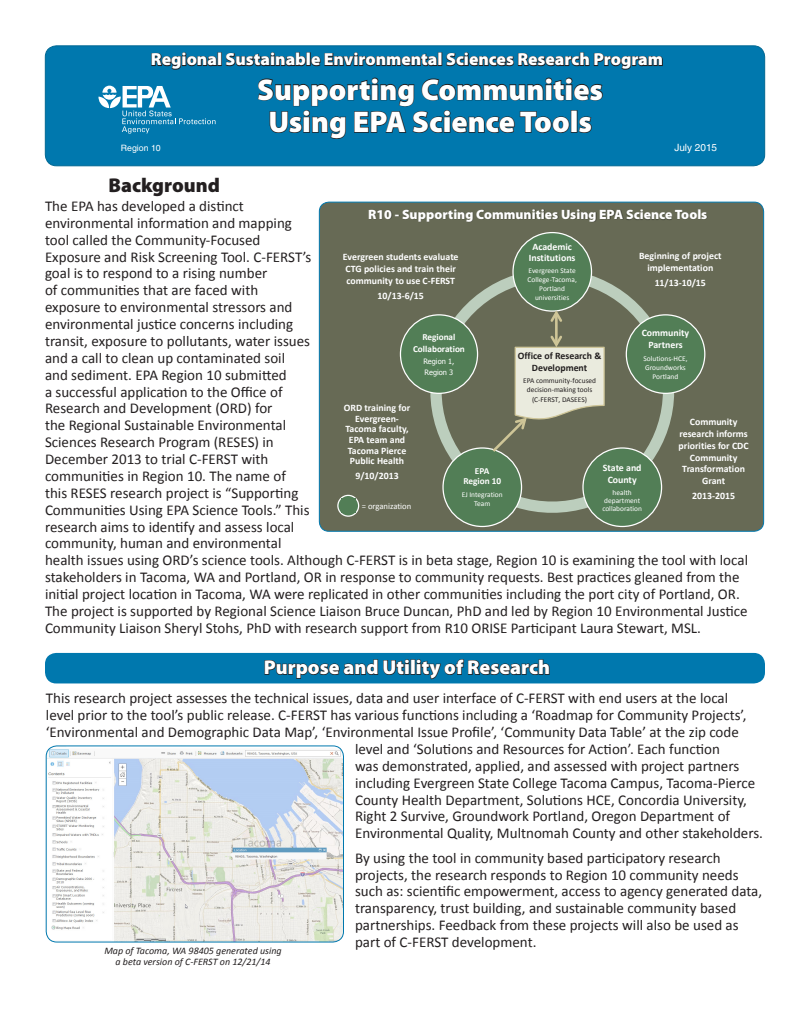
<style>
.page{position:relative;width:810px;height:1035px;background:#fff}
.page>*{position:absolute;margin:0;border:0;box-sizing:border-box;transform-origin:0 0}
.t1{font:900 30px/32.5px "Myriad Pro";color:#fff;text-align:center}
.Heading_1_Oval{font:900 20px "Myriad Pro";color:#fff}
.Heading_1{font:900 20px "Myriad Pro";color:#231f20}
.t2{font:900 17.5px "Myriad Pro";color:#fff}
.Body_Text{font:15px/16.9px "Calibri";color:#231f20}
.t3{font:900 13.5px "Myriad Pro";color:#fff}
.t4{font:italic 10px/11px "Calibri";color:#231f20;text-align:center}
.t5{font:10px "Helvetica";color:#fff}
.t6{font:700 9.88px/11.9px "Calibri";color:#fff;text-align:center}
.t7{font:700 9.88px/12.1px "Calibri";color:#231f20;text-align:center}
.t8{font:700 9.25px/10.1px "Calibri";color:#fff;text-align:center}
.t9{font:8.75px "Helvetica";color:#fff}
.t10{font:8.62px "Calibri";color:#fff}
.t11{font:7.38px/9px "Calibri";color:#fff;text-align:center}
.t12{font:7.38px/9.1px "Calibri";color:#231f20;text-align:center}
.t13{font:7.38px/11.1px "Tahoma";letter-spacing:-.005em;color:#fff}
</style>
<div class="page">
<div style="left:45px;top:46px;width:720px;height:120px;background:#0078ae;border-radius:11px"></div>
<div style="left:45px;top:46px;width:720px;height:120px;border:1px solid #006893;border-radius:11px"></div>
<svg style="left:99px;top:86px;width:117px;height:48px"></svg>
<svg style="left:151px;top:52px;width:66px;height:18px"></svg>
<div style="left:217px;top:52px;width:5px;height:14px;border:1px solid #231f20"></div>
<div style="left:319px;top:202px;width:445px;height:328px;background:#676a55"></div>
<img style="left:359px;top:204px;width:9px;height:28px">
<img style="left:368px;top:204px;width:25px;height:28px">
<img style="left:393px;top:204px;width:224px;height:28px">
<img style="left:617px;top:204px;width:49px;height:28px">
<img style="left:666px;top:204px;width:51px;height:28px">
<div style="left:513px;top:233px;width:79px;height:78px;background:#527e56;border-radius:50%"></div>
<div style="left:626px;top:315px;width:79px;height:78px;background:#527e56;border-radius:50%"></div>
<div style="left:400px;top:315px;width:78px;height:78px;background:#527e56;border-radius:50%"></div>
<svg style="left:338px;top:495px;width:21px;height:21px"></svg>
<div style="left:337px;top:495px;width:22px;height:22px;border:1px solid #fff;border-radius:50%"></div>
<div style="left:341px;top:498px;width:15px;height:15px;background:#527e56"></div>
<svg style="left:420px;top:269px;width:265px;height:252px"></svg>
<div style="left:319px;top:202px;width:445px;height:330px;border:1px solid #0078ae;border-radius:10px"></div>
<div style="left:45px;top:653px;width:720px;height:30px;background:#0078ae;border-radius:11px"></div>
<svg style="left:264px;top:652px;width:146px;height:32px"></svg>
<div style="left:411px;top:659px;width:4px;height:16px;border:1px solid #231f20"></div>
<svg style="left:416px;top:659px;width:134px;height:21px"></svg>
<img style="left:46px;top:746px;width:298px;height:196px">
<div style="left:46px;top:746px;width:298px;height:196px;border:1px solid #0078ae;border-radius:11px"></div>
<svg style="left:225px;top:45px;width:438px;height:94px"></svg>
<p class="t2" style="left:151px;top:50px;width:514px">Regional Sustainable Environmental Sciences Research Program</p>
<p class="t1" style="left:257px;top:74px;width:347px">Supporting Communities<br>Using EPA Science Tools</p>
<p class="t9" style="left:121px;top:143px;width:41px">Region 10</p>
<p class="t5" style="left:675px;top:142px;width:44px">July 2015</p>
<h1 class="Heading_1" style="left:109px;top:173px;width:113px">Background</h1>
<p class="Body_Text" style="left:45px;top:198px;width:705px">The EPA has developed a distinct<br>environmental information and mapping<br>tool called the Community-Focused<br>Exposure and Risk Screening Tool. C-FERST’s<br>goal is to respond to a rising number<br>of communities that are faced with<br>exposure to environmental stressors and<br>environmental justice concerns including<br>transit, exposure to pollutants, water issues<br>and a call to clean up contaminated soil<br>and sediment. EPA Region 10 submitted<br>a successful application to the Office of<br>Research and Development (ORD) for<br>the Regional Sustainable Environmental<br>Sciences Research Program (RESES) in<br>December 2013 to trial C-FERST with<br>communities in Region 10. The name of<br>this RESES research project is “Supporting<br>Communities Using EPA Science Tools.” This<br>research aims to identify and assess local<br>community, human and environmental<br>health issues using ORD’s science tools. Although C-FERST is in beta stage, Region 10 is examining the tool with local stakeholders in Tacoma, WA and Portland, OR in response to community requests. Best practices gleaned from the initial project location in Tacoma, WA were replicated in other communities including the port city of Portland, OR.<br>The project is supported by Regional Science Liaison Bruce Duncan, PhD and led by Region 10 Environmental Justice Community Liaison Sheryl Stohs, PhD with research support from R10 ORISE Participant Laura Stewart, MSL.</p>
<p class="t3" style="left:368px;top:207px;width:341px">R10 - Supporting Communities Using EPA Science Tools</p>
<p class="t6" style="left:639px;top:250px;width:84px">Beginning of project implementation</p>
<p class="t6" style="left:655px;top:276px;width:53px">11/13-10/15</p>
<p class="t6" style="left:529px;top:241px;width:48px;line-height:10.9px">Academic<br>Institutions</p>
<p class="t11" style="left:528px;top:266px;width:51px">Evergreen State<br>College-Tacoma,<br>Portland universities</p>
<p class="t6" style="left:343px;top:251px;width:117px;text-align:left">Evergreen students evaluate<br>CTG policies and train their community to use C-FERST</p>
<p class="t6" style="left:378px;top:290px;width:48px">10/13-6/15</p>
<p class="t6" style="left:642px;top:327px;width:49px">Community<br>Partners</p>
<p class="t11" style="left:643px;top:354px;width:46px">Solutions-HCE,<br>Groundworks<br>Portland</p>
<p class="t8" style="left:413px;top:332px;width:53px;line-height:11.4px">Regional<br>Collaboration</p>
<p class="t13" style="left:424px;top:355px;width:32px">Region 1,<br>Region 3</p>
<p class="t7" style="left:518px;top:349px;width:85px">Office of Research &amp;<br>Development</p>
<p class="t12" style="left:523px;top:376px;width:74px">EPA community-focused decision-making tools (C-FERST, DASEES)</p>
<p class="t6" style="left:344px;top:403px;width:68px;line-height:10.6px">ORD training for<br>Evergreen-<br>Tacoma faculty,<br>EPA team and<br>Tacoma Pierce<br>Public Health</p>
<p class="t6" style="left:355px;top:470px;width:45px">9/10/2013</p>
<p class="t6" style="left:679px;top:416px;width:72px">Community research informs priorities for CDC<br>Community<br>Transformation<br>Grant</p>
<p class="t6" style="left:692px;top:490px;width:44px">2013-2015</p>
<p class="t6" style="left:603px;top:461px;width:40px">State and<br>County</p>
<p class="t11" style="left:602px;top:488px;width:41px;line-height:8.1px">health department collaboration</p>
<p class="t8" style="left:463px;top:466px;width:39px">EPA<br>Region 10</p>
<p class="t11" style="left:462px;top:490px;width:42px">EJ Integration<br>Team</p>
<p class="t10" style="left:362px;top:500px;width:51px">= organization</p>
<h1 class="Heading_1_Oval" style="left:264px;top:656px;width:288px">Purpose and Utility of Research</h1>
<p class="Body_Text" style="left:46px;top:690px;width:684px">This research project assesses the technical issues, data and user interface of C-FERST with end users at the local</p>
<p class="Body_Text" style="left:46px;top:707px;width:702px">level prior to the tool’s public release. C-FERST has various functions including a ‘Roadmap for Community Projects’,</p>
<p class="Body_Text" style="left:46px;top:724px;width:694px">‘Environmental and Demographic Data Map’, ‘Environmental Issue Profile’, ‘Community Data Table’ at the zip code</p>
<p class="Body_Text" style="left:355px;top:741px;width:366px">level and ‘Solutions and Resources for Action’. Each function</p>
<p class="Body_Text" style="left:355px;top:757px;width:386px">was demonstrated, applied, and assessed with project partners</p>
<p class="Body_Text" style="left:355px;top:774px;width:402px">including Evergreen State College Tacoma Campus, Tacoma-Pierce</p>
<p class="Body_Text" style="left:355px;top:791px;width:393px">County Health Department, Solutions HCE, Concordia University,</p>
<p class="Body_Text" style="left:355px;top:808px;width:377px">Right 2 Survive, Groundwork Portland, Oregon Department of</p>
<p class="Body_Text" style="left:355px;top:825px;width:410px">Environmental Quality, Multnomah County and other stakeholders.</p>
<p class="Body_Text" style="left:355px;top:849px;width:409px">By using the tool in community based participatory research projects, the research responds to Region 10 community needs such as: scientific empowerment, access to agency generated data, transparency, trust building, and sustainable community based partnerships. Feedback from these projects will also be used as part of C-FERST development.</p>
<p class="t4" style="left:104px;top:945px;width:179px">Map of Tacoma, WA 98405 generated using a beta version of C-FERST on 12/21/14</p>
</div>
